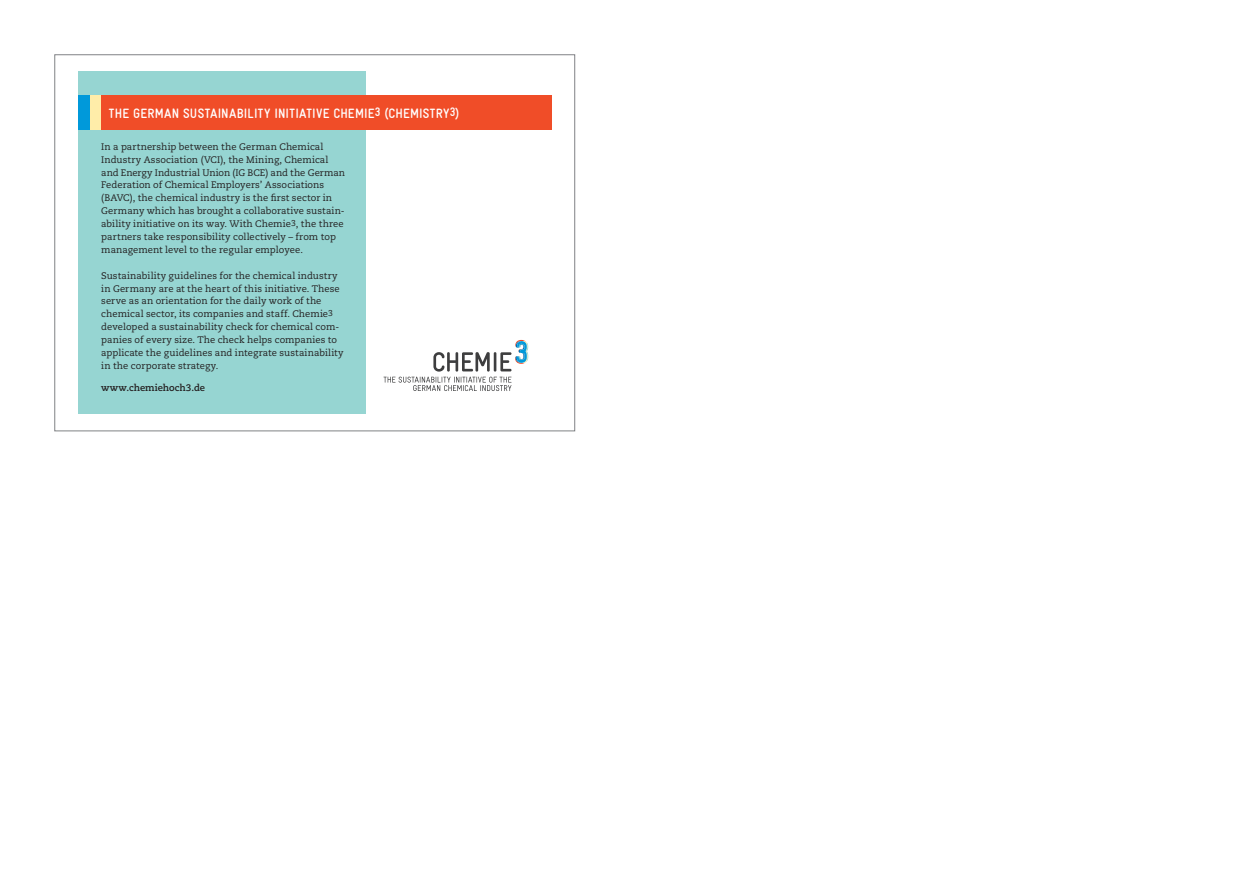
<style>
.page{position:relative;width:1259px;height:893px;background:#fff}
.page>*{position:absolute;margin:0;border:0;box-sizing:border-box;transform-origin:0 0}
.t1{font:700 condensed 13.5px "Gravur";letter-spacing:.02em;color:#fff}
.t2{font:9.45px/12.9px "Caecilia LT Std";letter-spacing:.005em;color:#231f20}
.t3{font:700 9.45px "Caecilia LT Std";color:#231f20}
.s1{font-size:8.55px}
</style>
<div class="page">
<div style="left:78px;top:72px;width:288px;height:342px;background:#96d5d2"></div>
<svg style="left:383px;top:340px;width:145px;height:51px"></svg>
<div style="left:101px;top:95px;width:450px;height:34px;background:#f04d28"></div>
<div style="left:90px;top:95px;width:11px;height:34px;background:#ffeda9"></div>
<div style="left:78px;top:95px;width:12px;height:34px;background:#0099da"></div>
<p class="t1" style="left:109px;top:106px;width:352px">THE GERMAN SUSTAINABILITY INITIATIVE CHEMIE<sup>3</sup> (CHEMISTRY<sup>3</sup>)</p>
<p class="t2" style="left:101px;top:140px;width:245px">In a partnership between the German Chemical Industry Association (VCI), the Mining, Chemical and Energy Industrial Union (IG BCE) and the German Federation of Chemical Employers’ Associations (BAVC), the chemical industry is the first sector in Germany which has brought a collaborative sustain&shy;ability initiative on its way. With Chemie<span class="s1">3</span>, the three partners take responsibility collectively – from top management level to the regular employee.</p>
<p class="t2" style="left:101px;top:269px;width:244px">Sustainability guidelines for the chemical industry in Germany are at the heart of this initiative. These serve as an orientation for the daily work of the chemical sector, its companies and staff. Chemie<span class="s1">3 </span>developed a sustainability check for chemical com - panies of every size. The check helps companies to applicate the guidelines and integrate sustainability in the corporate strategy.</p>
<p class="t3" style="left:101px;top:382px;width:105px">www.chemiehoch3.de</p>
</div>
